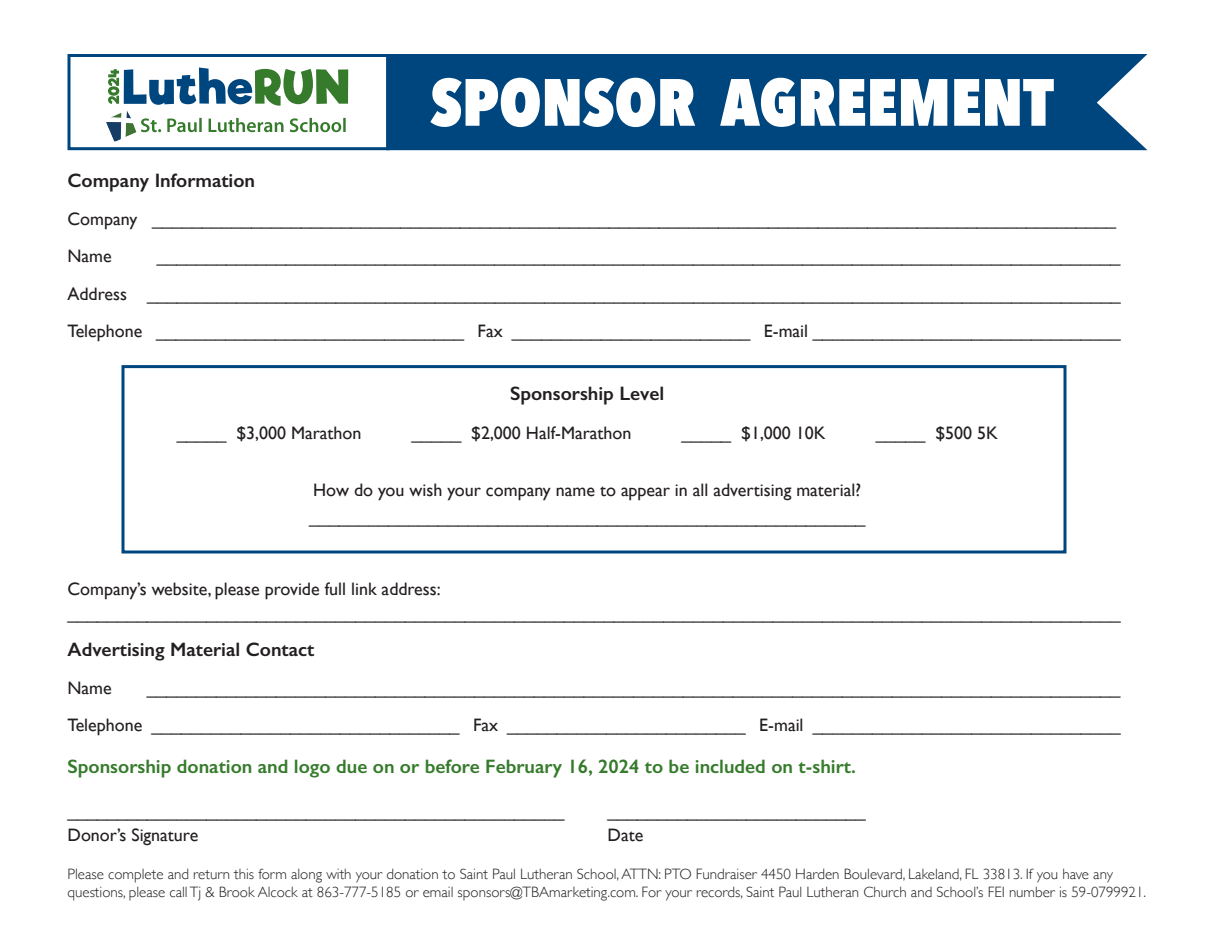
<style>
.page{position:relative;width:1215px;height:945px;background:#fff}
.page>*{position:absolute;margin:0;border:0;box-sizing:border-box;transform-origin:0 0}
.t1{font:800 66px "Avenir Next Condensed";color:#fff}
.t2{font:600 19.5px "Gill Sans";color:#357b2b}
.t3{font:600 19.5px "Gill Sans";color:#231f20}
.t4{font:18px "Gill Sans";color:#231f20}
.t5{font:300 15px/18px "Gill Sans";color:#231f20}
</style>
<div class="page">
<svg style="left:141px;top:118px;width:205px;height:14px"></svg>
<img style="left:106px;top:111px;width:31px;height:31px">
<svg style="left:108px;top:68px;width:240px;height:38px"></svg>
<div style="left:390px;top:54px;width:758px;height:96px;background:#00467e"></div>
<div style="left:122px;top:365px;width:944px;height:189px;border:3px solid #00467e"></div>
<div style="left:68px;top:54px;width:322px;height:96px;border:3px solid #00467e"></div>
<p class="t1" style="left:431px;top:61px;width:625px">SPONSOR AGREEMENT</p>
<p class="t3" style="left:68px;top:169px;width:189px">Company Information</p>
<p class="t4" style="left:68px;top:208px;width:1050px">Company _________________________________________________________________________________________________</p>
<p class="t4" style="left:68px;top:246px;width:46px">Name</p>
<p class="t4" style="left:157px;top:246px;width:965px">_________________________________________________________________________________________________</p>
<p class="t4" style="left:68px;top:283px;width:1055px">Address __________________________________________________________________________________________________</p>
<p class="t4" style="left:68px;top:321px;width:1055px">Telephone _______________________________ Fax ________________________ E-mail _______________________________</p>
<p class="t3" style="left:510px;top:382px;width:156px">Sponsorship Level</p>
<p class="t4" style="left:177px;top:423px;width:186px">_____ $3,000 Marathon</p>
<p class="t4" style="left:412px;top:423px;width:221px">_____ $2,000 Half-Marathon</p>
<p class="t4" style="left:682px;top:423px;width:146px">_____ $1,000 10K</p>
<p class="t4" style="left:876px;top:423px;width:124px">_____ $500 5K</p>
<p class="t4" style="left:313px;top:479px;width:550px">How do you wish your company name to appear in all advertising material?</p>
<p class="t4" style="left:309px;top:506px;width:558px">________________________________________________________</p>
<p class="t4" style="left:68px;top:578px;width:375px">Company’s website, please provide full link address:</p>
<p class="t4" style="left:68px;top:602px;width:1055px">__________________________________________________________________________________________________________</p>
<p class="t3" style="left:68px;top:638px;width:248px">Advertising Material Contact</p>
<p class="t4" style="left:68px;top:677px;width:46px">Name</p>
<p class="t4" style="left:147px;top:677px;width:975px">__________________________________________________________________________________________________</p>
<p class="t4" style="left:68px;top:714px;width:1055px">Telephone _______________________________ Fax ________________________ E-mail _______________________________</p>
<p class="t2" style="left:68px;top:755px;width:790px">Sponsorship donation and logo due on or before February 16, 2024 to be included on t-shirt.</p>
<p class="t4" style="left:68px;top:801px;width:498px">__________________________________________________</p>
<p class="t4" style="left:608px;top:801px;width:260px">__________________________</p>
<p class="t4" style="left:68px;top:825px;width:132px">Donor’s Signature</p>
<p class="t4" style="left:608px;top:825px;width:37px">Date</p>
<p class="t5" style="left:68px;top:864px;width:1080px">Please complete and return this form along with your donation to Saint Paul Lutheran School, ATTN: PTO Fundraiser 4450 Harden Boulevard, Lakeland, FL 33813. If you have any questions, please call Tj &amp; Brook Alcock at 863-777-5185 or email sponsors@TBAmarketing.com. For your records, Saint Paul Lutheran Church and School’s FEI number is 59-0799921.</p>
</div>
